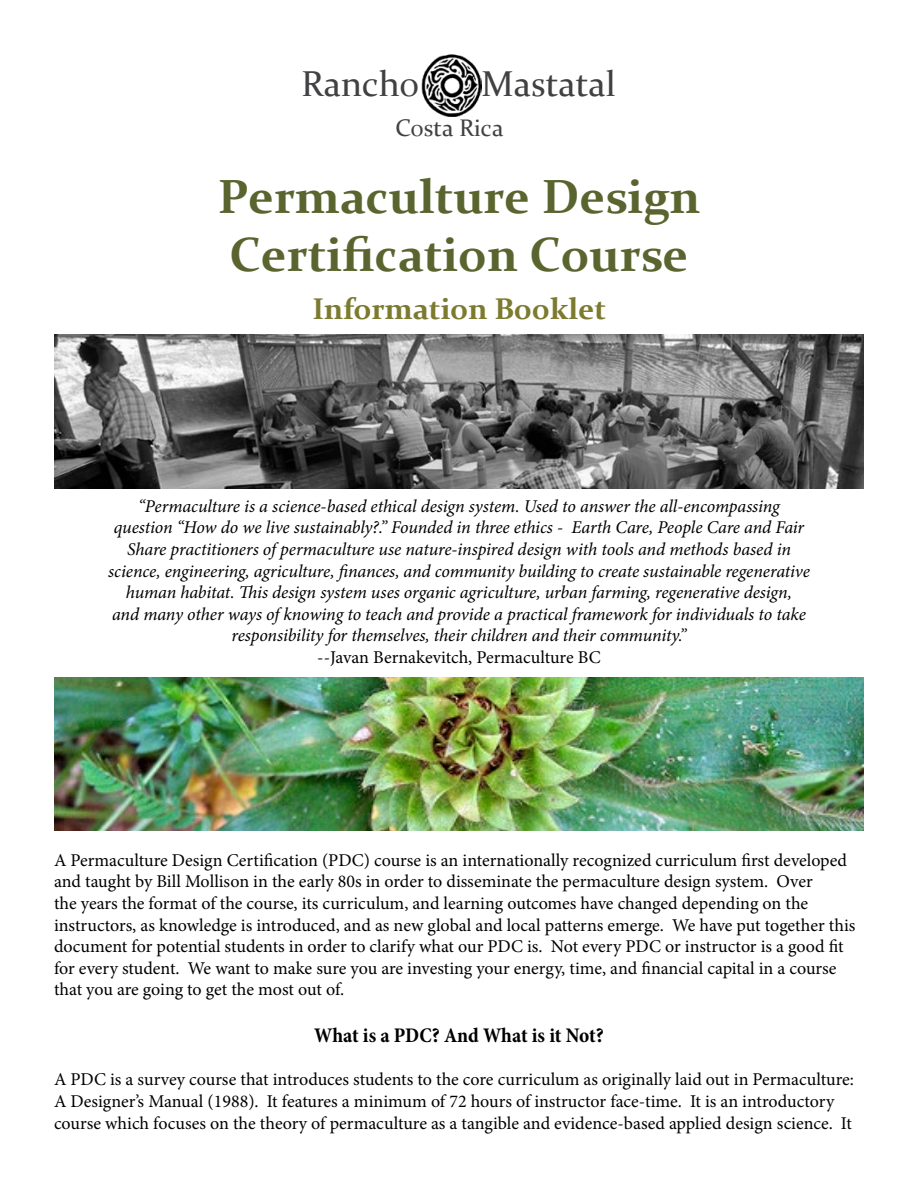
<style>
.page{position:relative;width:918px;height:1188px;background:#fff}
.page>*{position:absolute;margin:0;border:0;box-sizing:border-box;transform-origin:0 0}
.t1{font:700 48px/57.6px "Constantia";color:#5a642f}
.t2{font:36px "Constantia";color:#414042}
.t3{font:700 30px "Constantia";color:#7c7a2e}
.t4{font:24px "Constantia";color:#414042}
.t5{font:700 condensed 21px "Minion Pro";letter-spacing:-.005em;color:#000}
.t6{font:18px/21.6px "Minion Pro";color:#000}
.t7{font:italic 18px/21.6px "Minion Pro";letter-spacing:-.01em;color:#000;text-align:center}
</style>
<div class="page">
<img style="left:421px;top:54px;width:60px;height:62px">
<img style="left:54px;top:334px;width:810px;height:154px">
<img style="left:54px;top:677px;width:810px;height:154px">
<h2 class="t2" style="left:301px;top:60px;width:119px">Rancho</h2>
<h2 class="t2" style="left:482px;top:60px;width:136px">Mastatal</h2>
<h3 class="t4" style="left:396px;top:111px;width:109px">Costa Rica</h3>
<h1 class="t1" style="left:218px;top:166px;width:484px">Permaculture Design<br>Certification Course</h1>
<h3 class="t3" style="left:313px;top:288px;width:295px">Information Booklet</h3>
<p class="t7" style="left:108px;top:495px;width:703px">“Permaculture is a science-based ethical design system. Used to answer the all-encompassing question “How do we live sustainably?.” Founded in three ethics - Earth Care, People Care and Fair Share practitioners of permaculture use nature-inspired design with tools and methods based in science, engineering, agriculture, finances, and community building to create sustainable regenerative human habitat. This design system uses organic agriculture, urban farming, regenerative design,<br>and many other ways of knowing to teach and provide a practical framework for individuals to take responsibility for themselves, their children and their community.”</p>
<p class="t6" style="left:317px;top:647px;width:285px">--Javan Bernakevitch, Permaculture BC</p>
<p class="t6" style="left:54px;top:849px;width:803px">A Permaculture Design Certification (PDC) course is an internationally recognized curriculum first developed and taught by Bill Mollison in the early 80s in order to disseminate the permaculture design system. Over<br>the years the format of the course, its curriculum, and learning outcomes have changed depending on the instructors, as knowledge is introduced, and as new global and local patterns emerge. We have put together this document for potential students in order to clarify what our PDC is. Not every PDC or instructor is a good fit for every student. We want to make sure you are investing your energy, time, and financial capital in a course that you are going to get the most out of.</p>
<p class="t5" style="left:314px;top:1021px;width:291px">What is a PDC? And What is it Not?</p>
<p class="t6" style="left:54px;top:1069px;width:801px">A PDC is a survey course that introduces students to the core curriculum as originally laid out in Permaculture:<br>A Designer’s Manual (1988). It features a minimum of 72 hours of instructor face-time. It is an introductory course which focuses on the theory of permaculture as a tangible and evidence-based applied design science. It</p>
</div>
